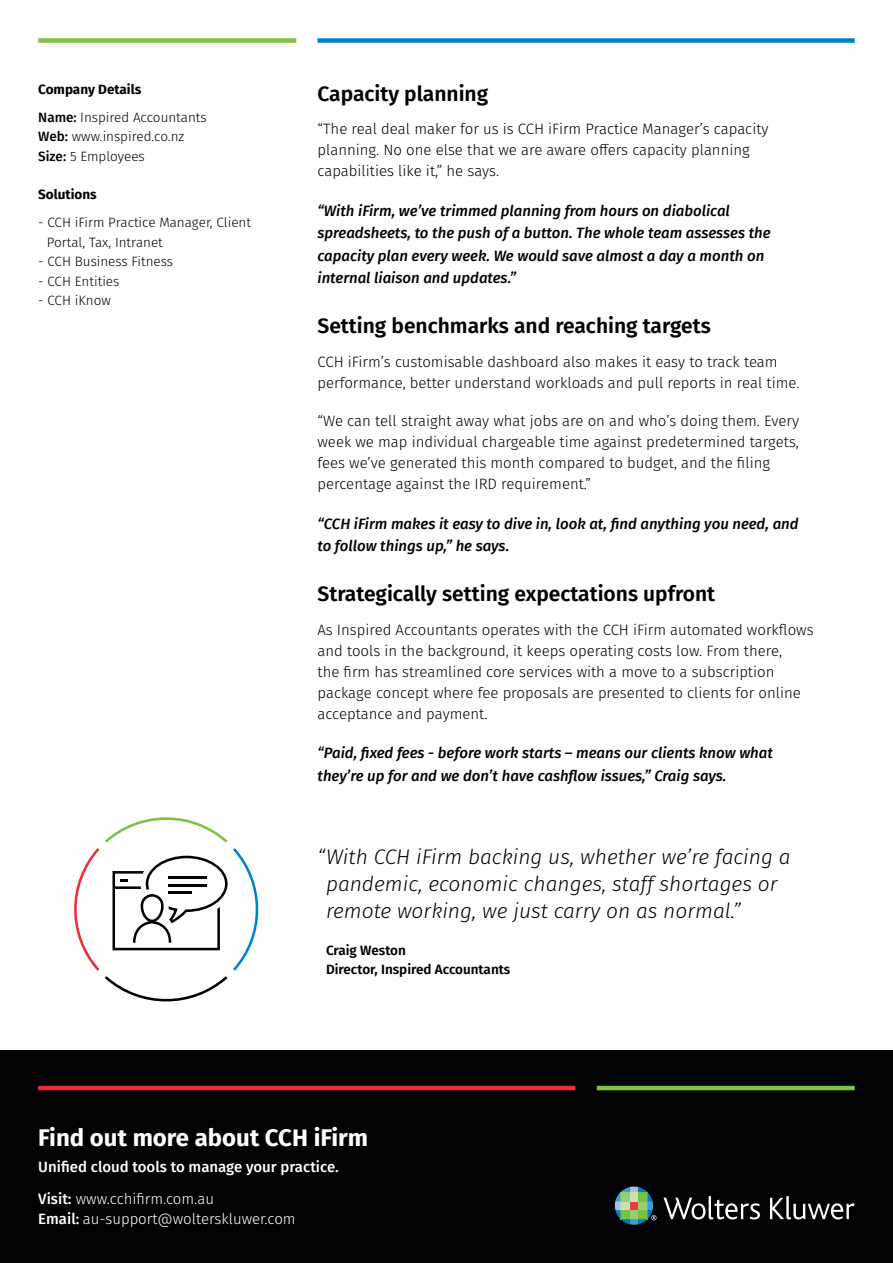
<style>
.page{position:relative;width:893px;height:1263px;background:#fff}
.page>*{position:absolute;margin:0;border:0;box-sizing:border-box;transform-origin:0 0}
.t1{font:700 24px "Fira Sans";color:#fff}
.Hero_Quote{font:italic 300 21px/27px "Fira Sans";color:#010203}
.H3_Header{font:600 21px "Fira Sans";color:#010203}
.Body_Copy{font:300 15px/21px "Fira Sans";color:#010203}
.Body_Copy-2{font:italic 500 15px/22.5px "Fira Sans";color:#010203}
.Features{font:300 15px "Fira Sans";color:#fff}
.Body_Copy-3{font:500 15px "Fira Sans";color:#fff}
.Features-2{font:300 13.5px/19.5px "Fira Sans";color:#010203}
.Speaker{font:600 13.5px/19.5px "Fira Sans";color:#010203}
.Features_Header{font:700 13.5px "Fira Sans";color:#010203}
.s1{font-weight:500}
</style>
<div class="page">
<div style="left:0;top:1050px;width:893px;height:213px;background:#010203"></div>
<svg style="left:663px;top:1196px;width:97px;height:23px"></svg>
<svg style="left:770px;top:1196px;width:85px;height:23px"></svg>
<svg style="left:615px;top:1186px;width:41px;height:39px"></svg>
<hr style="left:38px;top:1086px;width:537px;height:4px;background:#ee2c3b">
<hr style="left:597px;top:1086px;width:258px;height:4px;background:#7fc241">
<div style="left:317px;top:38px;width:538px;height:5px;background:#0082c8"></div>
<div style="left:38px;top:38px;width:258px;height:5px;background:#7fc241"></div>
<svg style="left:74px;top:848px;width:25px;height:123px"></svg>
<svg style="left:105px;top:817px;width:153px;height:184px"></svg>
<p class="Features_Header" style="left:38px;top:77px;width:105px">Company Details</p>
<p class="Features-2" style="left:38px;top:107px;width:170px"><span class="s1">Name:</span> Inspired Accountants</p>
<p class="Features-2" style="left:38px;top:127px;width:147px"><span class="s1">Web:</span> www.inspired.co.nz</p>
<p class="Features-2" style="left:38px;top:146px;width:108px"><span class="s1">Size:</span> 5 Employees</p>
<p class="Features_Header" style="left:38px;top:183px;width:60px">Solutions</p>
<p class="Features-2" style="left:47px;top:212px;width:206px;text-indent:-9px">- CCH iFirm Practice Manager, Client<br>Portal, Tax, Intranet</p>
<p class="Features-2" style="left:38px;top:251px;width:136px">- CCH Business Fitness</p>
<p class="Features-2" style="left:38px;top:271px;width:83px">- CCH Entities</p>
<p class="Features-2" style="left:38px;top:290px;width:74px">- CCH iKnow</p>
<p class="H3_Header" style="left:317px;top:76px;width:172px">Capacity planning</p>
<p class="Body_Copy" style="left:317px;top:118px;width:452px">“The real deal maker for us is CCH iFirm Practice Manager’s capacity planning. No one else that we are aware offers capacity planning capabilities like it,” he says.</p>
<p class="Body_Copy-2" style="left:317px;top:199px;width:455px">“With iFirm, we’ve trimmed planning from hours on diabolical spreadsheets, to the push of a button. The whole team assesses the capacity plan every week. We would save almost a day a month on internal liaison and updates.”</p>
<p class="H3_Header" style="left:317px;top:309px;width:395px">Setting benchmarks and reaching targets</p>
<p class="Body_Copy" style="left:317px;top:351px;width:483px">CCH iFirm’s customisable dashboard also makes it easy to track team performance, better understand workloads and pull reports in real time.</p>
<p class="Body_Copy" style="left:317px;top:410px;width:483px">“We can tell straight away what jobs are on and who’s doing them. Every week we map individual chargeable time against predetermined targets, fees we’ve generated this month compared to budget, and the filing percentage against the IRD requirement.”</p>
<p class="Body_Copy-2" style="left:317px;top:511px;width:483px">“CCH iFirm makes it easy to dive in, look at, find anything you need, and to follow things up,” he says.</p>
<p class="H3_Header" style="left:317px;top:577px;width:399px">Strategically setting expectations upfront</p>
<p class="Body_Copy" style="left:317px;top:619px;width:498px">As Inspired Accountants operates with the CCH iFirm automated workflows and tools in the background, it keeps operating costs low. From there,<br>the firm has streamlined core services with a move to a subscription package concept where fee proposals are presented to clients for online acceptance and payment.</p>
<p class="Body_Copy-2" style="left:317px;top:741px;width:457px">“Paid, fixed fees - before work starts – means our clients know what they’re up for and we don’t have cashflow issues,” Craig says.</p>
<p class="Hero_Quote" style="left:326px;top:843px;width:466px;text-indent:-9px">“With CCH iFirm backing us, whether we’re facing a pandemic, economic changes, staff shortages or remote working, we just carry on as normal.”</p>
<p class="Speaker" style="left:326px;top:939px;width:186px">Craig Weston<br>Director, Inspired Accountants</p>
<p class="t1" style="left:38px;top:1118px;width:331px">Find out more about CCH iFirm</p>
<p class="Body_Copy-3" style="left:38px;top:1154px;width:302px">Unified cloud tools to manage your practice.</p>
<p class="Features" style="left:38px;top:1188px;width:177px"><span class="s1">Visit:</span> www.cchifirm.com.au</p>
<p class="Features" style="left:38px;top:1208px;width:259px"><span class="s1">Email:</span> au-support@wolterskluwer.com</p>
</div>
